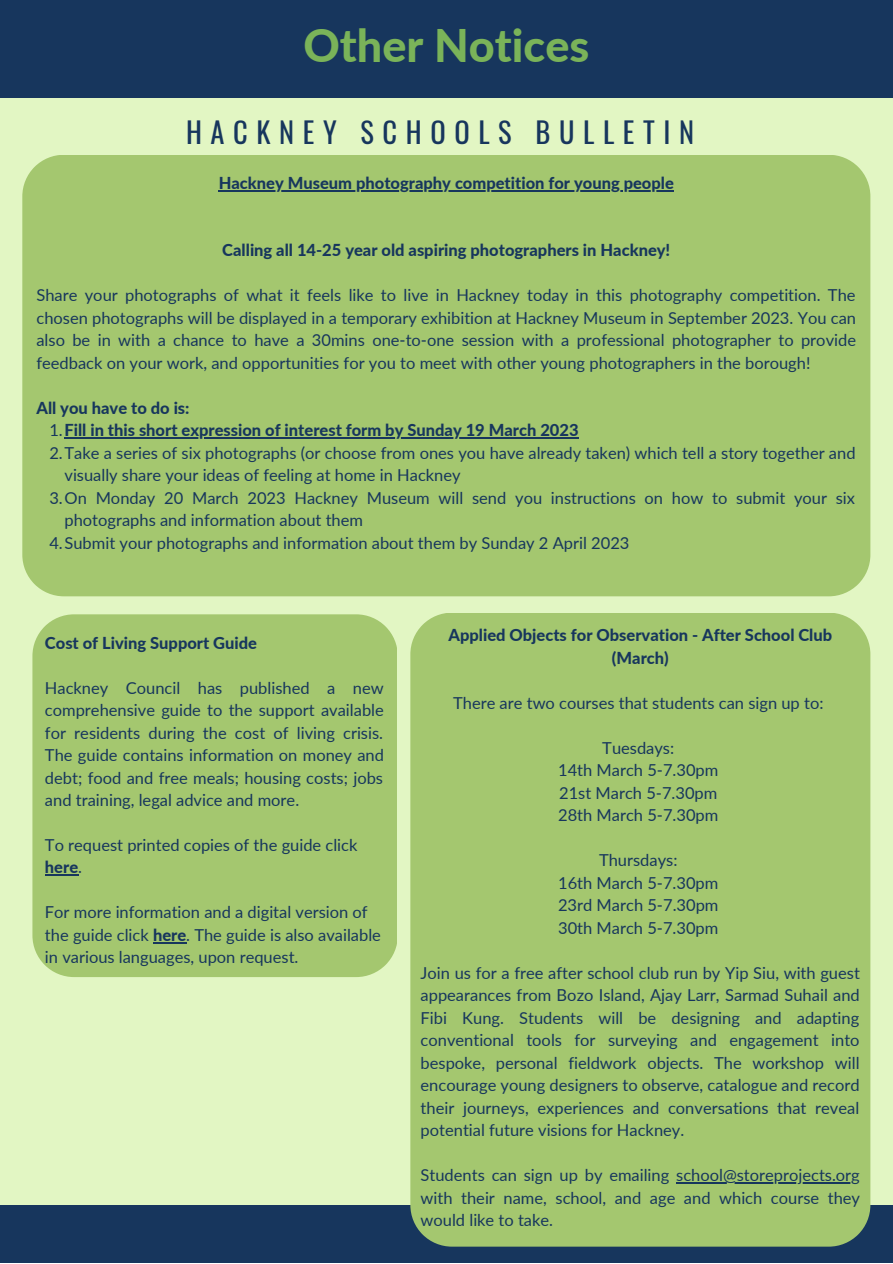
<style>
.page{position:relative;width:893px;height:1264px;background:#fff}
.page>*{position:absolute;margin:0;border:0;box-sizing:border-box;transform-origin:0 0}
.t1{font:800 45px "Lato";color:#7ab359}
.t2{font:28.5px "Oswald";letter-spacing:.3em;color:#17365d}
.t3{font:16.5px/22.5px "Lato";color:#17365d;text-align:justify}
.t4{font:800 16.5px/22.5px "Lato";color:#17365d;text-align:center}
.s1{font-weight:400}
.s2{font-weight:800}
</style>
<div class="page">
<div style="left:0;top:0;width:892px;height:1262px;background:#e2f6c3"></div>
<div style="left:0;top:1204px;width:892px;height:58px;background:#17365d"></div>
<div style="left:0;top:0;width:892px;height:98px;background:#17365d"></div>
<div style="left:32px;top:614px;width:364px;height:363px;background:#a4c76f"></div>
<hr style="left:45px;top:874px;width:33px;height:1px;background:#17365d">
<hr style="left:153px;top:942px;width:33px;height:1px;background:#17365d">
<div style="left:22px;top:155px;width:848px;height:441px;background:#a4c76f"></div>
<hr style="left:64px;top:437px;width:117px;height:1px;background:#17365d">
<hr style="left:181px;top:437px;width:200px;height:1px;background:#17365d">
<hr style="left:381px;top:437px;width:197px;height:1px;background:#17365d">
<hr style="left:219px;top:190px;width:455px;height:1px;background:#17365d">
<div style="left:410px;top:613px;width:460px;height:633px;background:#a4c76f"></div>
<hr style="left:676px;top:1182px;width:183px;height:1px;background:#17365d">
<h1 class="t1" style="left:303px;top:18px;width:287px">Other Notices</h1>
<h2 class="t2" style="left:186px;top:110px;width:509px">HACKNEY SCHOOLS BULLETIN</h2>
<p class="t4" style="left:219px;top:171px;width:456px">Hackney Museum photography competition for young people</p>
<p class="t4" style="left:222px;top:239px;width:449px">Calling all 14-25 year old aspiring photographers in Hackney!</p>
<p class="t3" style="left:36px;top:284px;width:821px">Share your photographs of what it feels like to live in Hackney today in this photography competition. The chosen photographs will be displayed in a temporary exhibition at Hackney Museum in September 2023. You can also be in with a chance to have a 30mins one-to-one session with a professional photographer to provide feedback on your work, and opportunities for you to meet with other young photographers in the borough!</p>
<p class="t4" style="left:36px;top:396px;width:155px">All you have to do is:</p>
<p class="t4" style="left:49px;top:418px;width:530px"><span class="s1">1.</span>Fill in this short expression of interest form by Sunday 19 March 2023</p>
<p class="t3" style="left:49px;top:441px;width:807px">2.Take a series of six photographs (or choose from ones you have already taken) which tell a story together and</p>
<p class="t3" style="left:64px;top:463px;width:397px">visually share your ideas of feeling at home in Hackney</p>
<p class="t3" style="left:49px;top:486px;width:807px">3.On Monday 20 March 2023 Hackney Museum will send you instructions on how to submit your six</p>
<p class="t3" style="left:64px;top:508px;width:300px">photographs and information about them</p>
<p class="t3" style="left:49px;top:531px;width:581px">4.Submit your photographs and information about them by Sunday 2 April 2023</p>
<p class="t4" style="left:45px;top:631px;width:214px">Cost of Living Support Guide</p>
<p class="t3" style="left:45px;top:676px;width:340px">Hackney Council has published a new comprehensive guide to the support available for residents during the cost of living crisis.<br>The guide contains information on money and debt; food and free meals; housing costs; jobs and training, legal advice and more.</p>
<p class="t3" style="left:45px;top:833px;width:314px">To request printed copies of the guide click <span class="s2">here</span>.</p>
<p class="t3" style="left:45px;top:900px;width:337px;text-align:left">For more information and a digital version of the guide click <span class="s2">here</span>. The guide is also available in various languages, upon request.</p>
<p class="t4" style="left:448px;top:623px;width:385px">Applied Objects for Observation - After School Club (March)</p>
<p class="t3" style="left:453px;top:691px;width:372px">There are two courses that students can sign up to:</p>
<p class="t3" style="left:558px;top:736px;width:162px;text-align:center">Tuesdays:<br>14th March 5-7.30pm<br>21st March 5-7.30pm<br>28th March 5-7.30pm</p>
<p class="t3" style="left:558px;top:848px;width:162px;text-align:center">Thursdays:<br>16th March 5-7.30pm<br>23rd March 5-7.30pm<br>30th March 5-7.30pm</p>
<p class="t3" style="left:420px;top:961px;width:441px">Join us for a free after school club run by Yip Siu, with guest appearances from Bozo Island, Ajay Larr, Sarmad Suhail and Fibi Kung. Students will be designing and adapting conventional tools for surveying and engagement into bespoke, personal fieldwork objects. The workshop will encourage young designers to observe, catalogue and record their journeys, experiences and conversations that reveal potential future visions for Hackney.</p>
<p class="t3" style="left:420px;top:1163px;width:441px">Students can sign up by emailing school@storeprojects.org with their name, school, and age and which course they would like to take.</p>
</div>
